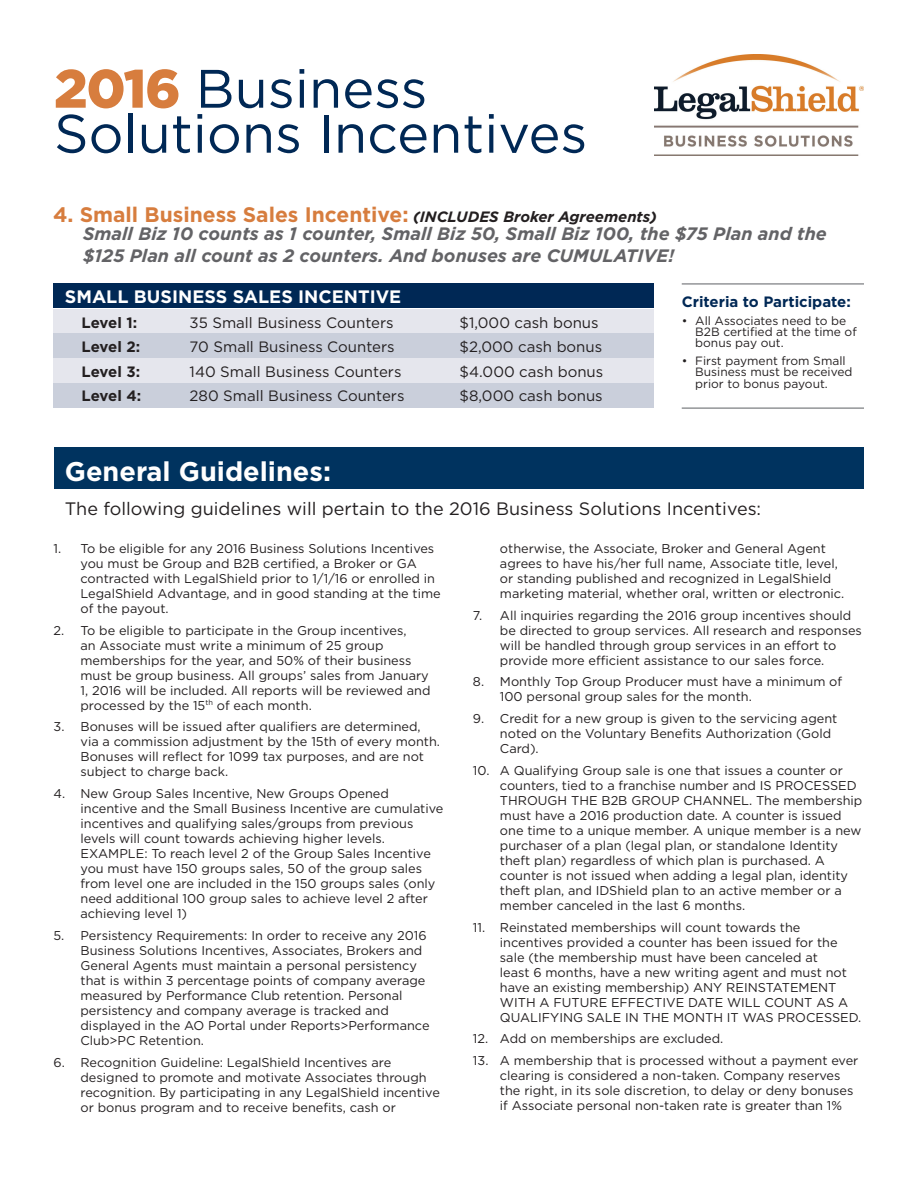
<style>
.page{position:relative;width:918px;height:1188px;background:#fff}
.page>*{position:absolute;margin:0;border:0;box-sizing:border-box;transform-origin:0 0}
.t1{font:54px "Gotham";color:#002855}
.t2{font:700 27px "Gotham";color:#fff}
.t3{font:700 21px "Gotham";color:#d77d3e}
.t4{font:italic 700 18px/21.6px "Gotham";color:#636366}
.t5{font:18px "Gotham";color:#231f20}
.t6{font:700 18px "Gotham";color:#fff}
.t7{font:15px "Gotham";color:#231f20}
.t8{font:700 15px "Gotham";letter-spacing:-.02em;color:#231f20}
.t9{font:700 15px "Gotham";color:#002855}
.t10{font:12.75px/15px "Gotham";color:#231f20}
.t11{font:12px/11.2px "Gotham";color:#231f20}
.s1{font-weight:900;color:#d77d3e}
.s2{font-style:italic;font-size:15px;color:#231f20}
</style>
<div class="page">
<div style="left:54px;top:448px;width:810px;height:41px;background:#00335f"></div>
<img style="left:655px;top:54px;width:209px;height:102px">
<div style="left:53px;top:309px;width:601px;height:24px;background:#e5e6ed"></div>
<div style="left:53px;top:333px;width:601px;height:25px;background:#cacfdb"></div>
<div style="left:53px;top:358px;width:601px;height:25px;background:#e5e6ed"></div>
<div style="left:53px;top:383px;width:601px;height:24px;background:#cacfdb"></div>
<div style="left:53px;top:284px;width:601px;height:24px;background:#002855"></div>
<hr style="left:682px;top:283px;width:182px;height:2px;background:#939598">
<hr style="left:682px;top:407px;width:182px;height:2px;background:#939598">
<p class="t1" style="left:54px;top:54px;width:375px"><span class="s1">2016</span> Business</p>
<p class="t1" style="left:54px;top:99px;width:535px">Solutions Incentives</p>
<p class="t3" style="left:53px;top:201px;width:605px">4. Small Business Sales Incentive: <span class="s2">(INCLUDES Broker Agreements)</span></p>
<p class="t4" style="left:83px;top:223px;width:745px">Small Biz 10 counts as 1 counter, Small Biz 50, Small Biz 100, the $75 Plan and the $125 Plan all count as 2 counters. And bonuses are CUMULATIVE!</p>
<p class="t6" style="left:65px;top:285px;width:338px">SMALL BUSINESS SALES INCENTIVE</p>
<p class="t8" style="left:82px;top:312px;width:57px">Level 1:</p>
<p class="t7" style="left:190px;top:313px;width:205px">35 Small Business Counters</p>
<p class="t7" style="left:460px;top:313px;width:141px">$1,000 cash bonus</p>
<p class="t8" style="left:82px;top:337px;width:60px">Level 2:</p>
<p class="t7" style="left:190px;top:337px;width:207px">70 Small Business Counters</p>
<p class="t7" style="left:460px;top:337px;width:144px">$2,000 cash bonus</p>
<p class="t8" style="left:82px;top:362px;width:60px">Level 3:</p>
<p class="t7" style="left:190px;top:362px;width:213px">140 Small Business Counters</p>
<p class="t7" style="left:460px;top:362px;width:145px">$4.000 cash bonus</p>
<p class="t8" style="left:82px;top:386px;width:61px">Level 4:</p>
<p class="t7" style="left:190px;top:387px;width:216px">280 Small Business Counters</p>
<p class="t7" style="left:460px;top:387px;width:145px">$8,000 cash bonus</p>
<p class="t9" style="left:682px;top:291px;width:171px">Criteria to Participate:</p>
<p class="t11" style="left:695px;top:315px;width:163px;text-indent:-14px">• All Associates need to be<br>B2B certified at the time of bonus pay out.</p>
<p class="t11" style="left:695px;top:355px;width:159px;text-indent:-14px">• First payment from Small<br>Business must be received prior to bonus payout.</p>
<p class="t2" style="left:65px;top:454px;width:268px">General Guidelines:</p>
<p class="t5" style="left:65px;top:497px;width:698px">The following guidelines will pertain to the 2016 Business Solutions Incentives:</p>
<p class="t10" style="left:81px;top:541px;width:362px;text-indent:-27px">1. To be eligible for any 2016 Business Solutions Incentives you must be Group and B2B certified, a Broker or GA contracted with LegalShield prior to 1/1/16 or enrolled in LegalShield Advantage, and in good standing at the time of the payout.</p>
<p class="t10" style="left:81px;top:622px;width:351px;text-indent:-27px">2. To be eligible to participate in the Group incentives,<br>an Associate must write a minimum of 25 group memberships for the year, and 50% of their business must be group business. All groups’ sales from January 1, 2016 will be included. All reports will be reviewed and processed by the 15<sup>th</sup> of each month.</p>
<p class="t10" style="left:81px;top:719px;width:361px;text-indent:-27px">3. Bonuses will be issued after qualifiers are determined, via a commission adjustment by the 15th of every month.<br>Bonuses will reflect for 1099 tax purposes, and are not subject to charge back.</p>
<p class="t10" style="left:81px;top:786px;width:364px;text-indent:-27px">4. New Group Sales Incentive, New Groups Opened incentive and the Small Business Incentive are cumulative incentives and qualifying sales/groups from previous levels will count towards achieving higher levels.<br>EXAMPLE: To reach level 2 of the Group Sales Incentive you must have 150 groups sales, 50 of the group sales from level one are included in the 150 groups sales (only need additional 100 group sales to achieve level 2 after achieving level 1)</p>
<p class="t10" style="left:81px;top:928px;width:351px;text-indent:-27px">5. Persistency Requirements: In order to receive any 2016<br>Business Solutions Incentives, Associates, Brokers and General Agents must maintain a personal persistency that is within 3 percentage points of company average measured by Performance Club retention. Personal persistency and company average is tracked and displayed in the AO Portal under Reports&gt;Performance Club&gt;PC Retention.</p>
<p class="t10" style="left:81px;top:1054px;width:361px;text-indent:-27px">6. Recognition Guideline: LegalShield Incentives are designed to promote and motivate Associates through recognition. By participating in any LegalShield incentive or bonus program and to receive benefits, cash or</p>
<p class="t10" style="left:500px;top:541px;width:346px">otherwise, the Associate, Broker and General Agent agrees to have his/her full name, Associate title, level, or standing published and recognized in LegalShield marketing material, whether oral, written or electronic.</p>
<p class="t10" style="left:500px;top:607px;width:364px;text-indent:-27px">7. All inquiries regarding the 2016 group incentives should be directed to group services. All research and responses will be handled through group services in an effort to provide more efficient assistance to our sales force.</p>
<p class="t10" style="left:500px;top:674px;width:344px;text-indent:-27px">8. Monthly Top Group Producer must have a minimum of<br>100 personal group sales for the month.</p>
<p class="t10" style="left:500px;top:711px;width:339px;text-indent:-27px">9. Credit for a new group is given to the servicing agent noted on the Voluntary Benefits Authorization (Gold<br>Card).</p>
<p class="t10" style="left:500px;top:763px;width:364px;text-indent:-27px">10. A Qualifying Group sale is one that issues a counter or counters, tied to a franchise number and IS PROCESSED THROUGH THE B2B GROUP CHANNEL. The membership must have a 2016 production date. A counter is issued one time to a unique member. A unique member is a new purchaser of a plan (legal plan, or standalone Identity theft plan) regardless of which plan is purchased. A counter is not issued when adding a legal plan, identity theft plan, and IDShield plan to an active member or a member canceled in the last 6 months.</p>
<p class="t10" style="left:500px;top:919px;width:363px;text-indent:-27px">11. Reinstated memberships will count towards the incentives provided a counter has been issued for the sale (the membership must have been canceled at<br>least 6 months, have a new writing agent and must not have an existing membership) ANY REINSTATEMENT WITH A FUTURE EFFECTIVE DATE WILL COUNT AS A QUALIFYING SALE IN THE MONTH IT WAS PROCESSED.</p>
<p class="t10" style="left:473px;top:1031px;width:252px">12. Add on memberships are excluded.</p>
<p class="t10" style="left:500px;top:1053px;width:360px;text-indent:-27px">13. A membership that is processed without a payment ever clearing is considered a non-taken. Company reserves the right, in its sole discretion, to delay or deny bonuses if Associate personal non-taken rate is greater than 1%</p>
</div>
